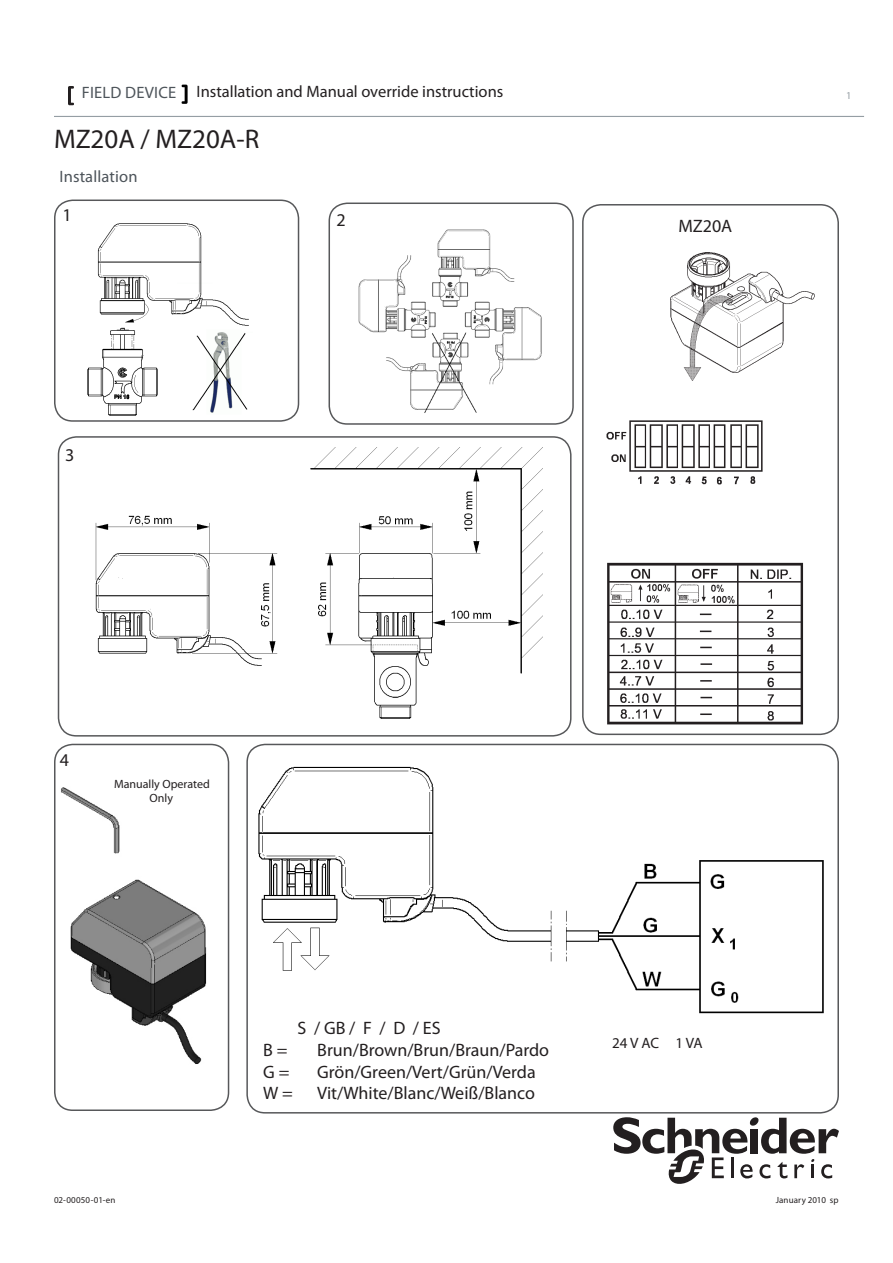
<style>
.page{position:relative;width:893px;height:1263px;background:#fff}
.page>*{position:absolute;margin:0;border:0;box-sizing:border-box;transform-origin:0 0}
.Heading_1{font:27px "Myriad Pro";color:#231f20}
.t1{font:18px "Myriad Pro";color:#231f20}
.t2{font:16.5px "Myriad Pro";color:#231f20}
.main_text{font:16.5px "Myriad Pro";letter-spacing:.01em;color:#4d545a}
.Page_title{font:16.5px "Myriad Pro";letter-spacing:.01em;color:#4d545a}
.t3{font:15px "Myriad Pro";color:#231f20}
.t4{font:12px "Myriad Pro";color:#231f20}
.Page_number_right{font:10.5px "Myriad Pro";color:#959ea4}
.t5{font:9px "Myriad Pro";letter-spacing:.015em;color:#231f20}
</style>
<div class="page">
<hr style="left:54px;top:116px;width:810px;height:1px;background:#959ea4">
<svg style="left:613px;top:1117px;width:226px;height:67px"></svg>
<svg style="left:68px;top:86px;width:6px;height:19px"></svg>
<svg style="left:182px;top:85px;width:6px;height:19px"></svg>
<div style="left:58px;top:436px;width:514px;height:301px;border:2px solid #57585a;border-radius:18px"></div>
<div style="left:246px;top:744px;width:593px;height:369px;border:2px solid #57585a;border-radius:18px"></div>
<div style="left:54px;top:200px;width:245px;height:222px;border:2px solid #57585a;border-radius:18px"></div>
<div style="left:328px;top:203px;width:246px;height:222px;border:2px solid #57585a;border-radius:18px"></div>
<div style="left:582px;top:204px;width:257px;height:531px;border:2px solid #57585a;border-radius:18px"></div>
<img style="left:87px;top:223px;width:162px;height:193px">
<img style="left:358px;top:229px;width:184px;height:184px">
<img style="left:95px;top:447px;width:448px;height:272px">
<img style="left:606px;top:252px;width:209px;height:473px">
<img style="left:258px;top:766px;width:566px;height:248px">
<div style="left:54px;top:744px;width:175px;height:367px;border:2px solid #57585a;border-radius:18px"></div>
<img style="left:61px;top:787px;width:146px;height:277px">
<p class="Page_title" style="left:82px;top:82px;width:96px">FIELD DEVICE</p>
<p class="t2" style="left:197px;top:81px;width:308px">Installation and Manual override instructions</p>
<p class="Page_number_right" style="left:846px;top:89px;width:7px">1</p>
<p class="Heading_1" style="left:54px;top:122px;width:207px">MZ20A / MZ20A-R</p>
<p class="main_text" style="left:59px;top:167px;width:80px">Installation</p>
<p class="t1" style="left:62px;top:204px;width:11px">1</p>
<p class="t1" style="left:336px;top:209px;width:11px">2</p>
<p class="t1" style="left:65px;top:444px;width:11px">3</p>
<p class="t1" style="left:678px;top:215px;width:55px">MZ20A</p>
<p class="t1" style="left:60px;top:749px;width:11px">4</p>
<p class="t4" style="left:114px;top:776px;width:97px">Manually Operated</p>
<p class="t4" style="left:150px;top:790px;width:25px">Only</p>
<p class="t1" style="left:298px;top:1017px;width:145px">S / GB / F / D / ES</p>
<p class="t1" style="left:263px;top:1039px;width:26px">B =</p>
<p class="t1" style="left:317px;top:1039px;width:233px">Brun/Brown/Brun/Braun/Pardo</p>
<p class="t1" style="left:263px;top:1060px;width:28px">G =</p>
<p class="t1" style="left:317px;top:1060px;width:220px">Grön/Green/Vert/Grün/Verda</p>
<p class="t1" style="left:263px;top:1082px;width:31px">W =</p>
<p class="t1" style="left:317px;top:1082px;width:219px">Vit/White/Blanc/Weiß/Blanco</p>
<p class="t3" style="left:612px;top:1033px;width:92px">24 V AC 1 VA</p>
<p class="t5" style="left:54px;top:1195px;width:63px">02-00050-01-en</p>
<p class="t5" style="left:776px;top:1195px;width:64px">January 2010 sp</p>
</div>
